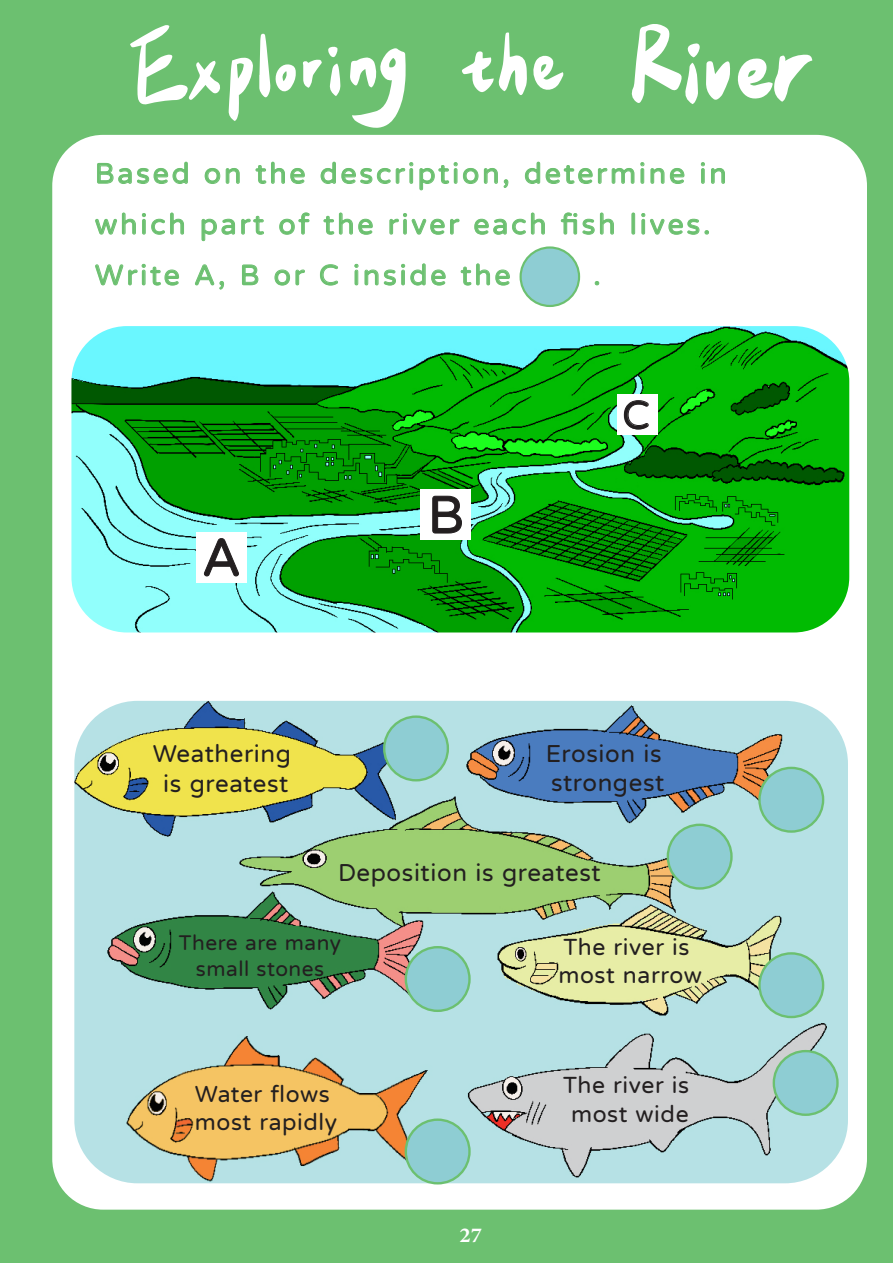
<style>
.page{position:relative;width:893px;height:1263px;background:#6cc070}
.page>*{position:absolute;margin:0;border:0;box-sizing:border-box;transform-origin:0 0}
.t1{font:53.85px "jf openhuninn 1.1";color:#231f20}
.t2{font:40.35px "jf openhuninn 1.1";color:#231f20}
.t3{font:28.95px/50.7px "jf openhuninn 1.1";letter-spacing:.1em;color:#6cc070}
.t4{font:24.6px/29.5px "jf openhuninn 1.1";letter-spacing:.025em;color:#231f20;text-align:center}
.t5{font:23.55px/28.2px "jf openhuninn 1.1";letter-spacing:.025em;color:#231f20}
.t6{font:21.3px/25.7px "jf openhuninn 1.1";letter-spacing:.025em;color:#231f20;text-align:center}
.t7{font:700 21.3px "Minion Pro";color:#fff;scale:1.05 1}
</style>
<div class="page">
<div style="left:51px;top:134px;width:817px;height:1076px;background:#fff;border-radius:52px"></div>
<svg style="left:97px;top:161px;width:91px;height:23px"></svg>
<svg style="left:204px;top:168px;width:36px;height:16px"></svg>
<svg style="left:255px;top:161px;width:50px;height:23px"></svg>
<svg style="left:320px;top:161px;width:189px;height:30px"></svg>
<svg style="left:525px;top:161px;width:160px;height:23px"></svg>
<svg style="left:700px;top:162px;width:25px;height:22px"></svg>
<svg style="left:95px;top:212px;width:89px;height:23px"></svg>
<svg style="left:201px;top:215px;width:63px;height:27px"></svg>
<svg style="left:279px;top:212px;width:31px;height:23px"></svg>
<svg style="left:323px;top:212px;width:50px;height:23px"></svg>
<svg style="left:389px;top:213px;width:71px;height:22px"></svg>
<svg style="left:474px;top:212px;width:71px;height:23px"></svg>
<svg style="left:560px;top:212px;width:54px;height:23px"></svg>
<svg style="left:631px;top:212px;width:78px;height:23px"></svg>
<svg style="left:95px;top:263px;width:84px;height:23px"></svg>
<svg style="left:195px;top:264px;width:29px;height:26px"></svg>
<svg style="left:242px;top:264px;width:17px;height:22px"></svg>
<svg style="left:274px;top:269px;width:31px;height:17px"></svg>
<svg style="left:320px;top:264px;width:18px;height:22px"></svg>
<svg style="left:354px;top:263px;width:92px;height:23px"></svg>
<svg style="left:460px;top:263px;width:50px;height:23px"></svg>
<svg style="left:594px;top:281px;width:6px;height:5px"></svg>
<img style="left:71px;top:326px;width:778px;height:306px">
<div style="left:196px;top:532px;width:50px;height:50px;background:#fff"></div>
<svg style="left:203px;top:538px;width:36px;height:39px"></svg>
<div style="left:421px;top:489px;width:50px;height:50px;background:#fff"></div>
<svg style="left:432px;top:495px;width:30px;height:39px"></svg>
<div style="left:617px;top:394px;width:40px;height:40px;background:#fff"></div>
<svg style="left:624px;top:400px;width:25px;height:30px"></svg>
<div style="left:521px;top:247px;width:58px;height:59px;background:#8ecdd3;border-radius:50%"></div>
<div style="left:519px;top:246px;width:61px;height:61px;border:2px solid #6cc070;border-radius:50%"></div>
<img style="left:74px;top:701px;width:774px;height:482px">
<div style="left:384px;top:717px;width:64px;height:63px;background:#8ecdd3;border-radius:50%"></div>
<div style="left:383px;top:715px;width:66px;height:66px;border:2px solid #6cc070;border-radius:50%"></div>
<div style="left:668px;top:825px;width:63px;height:63px;background:#8ecdd3;border-radius:50%"></div>
<div style="left:667px;top:824px;width:66px;height:66px;border:2px solid #6cc070;border-radius:50%"></div>
<div style="left:759px;top:768px;width:64px;height:63px;background:#8ecdd3;border-radius:50%"></div>
<div style="left:758px;top:767px;width:66px;height:66px;border:2px solid #6cc070;border-radius:50%"></div>
<div style="left:406px;top:947px;width:63px;height:64px;background:#8ecdd3;border-radius:50%"></div>
<div style="left:405px;top:946px;width:66px;height:66px;border:2px solid #6cc070;border-radius:50%"></div>
<div style="left:406px;top:1120px;width:63px;height:63px;background:#8ecdd3;border-radius:50%"></div>
<div style="left:405px;top:1118px;width:66px;height:66px;border:2px solid #6cc070;border-radius:50%"></div>
<div style="left:759px;top:953px;width:64px;height:64px;background:#8ecdd3;border-radius:50%"></div>
<div style="left:758px;top:952px;width:66px;height:66px;border:2px solid #6cc070;border-radius:50%"></div>
<div style="left:774px;top:1051px;width:63px;height:64px;background:#8ecdd3;border-radius:50%"></div>
<div style="left:773px;top:1050px;width:66px;height:66px;border:2px solid #6cc070;border-radius:50%"></div>
<svg style="left:229px;top:57px;width:24px;height:64px"></svg>
<svg style="left:736px;top:54px;width:76px;height:48px"></svg>
<svg style="left:706px;top:60px;width:24px;height:41px"></svg>
<svg style="left:461px;top:32px;width:103px;height:64px"></svg>
<svg style="left:350px;top:48px;width:56px;height:80px"></svg>
<svg style="left:130px;top:25px;width:91px;height:80px"></svg>
<svg style="left:259px;top:34px;width:37px;height:64px"></svg>
<svg style="left:303px;top:60px;width:19px;height:28px"></svg>
<svg style="left:329px;top:64px;width:12px;height:32px"></svg>
<svg style="left:631px;top:23px;width:69px;height:81px"></svg>
<svg style="left:328px;top:46px;width:10px;height:12px"></svg>
<p class="t3" style="left:95px;top:147px;width:633px">Based on the description, determine in which part of the river each fish lives.<br>Write A, B or C inside the</p>
<p class="t3" style="left:593px;top:249px;width:9px">.</p>
<h1 class="t1" style="left:202px;top:522px;width:41px">A</h1>
<h1 class="t1" style="left:428px;top:479px;width:38px">B</h1>
<h2 class="t2" style="left:622px;top:388px;width:29px">C</h2>
<p class="t4" style="left:153px;top:738px;width:140px">Weathering is greatest</p>
<p class="t4" style="left:546px;top:738px;width:120px;text-align:left">Erosion is strongest</p>
<p class="t4" style="left:338px;top:857px;width:264px">Deposition is greatest</p>
<p class="t6" style="left:179px;top:929px;width:164px">There are many small stones</p>
<p class="t5" style="left:558px;top:933px;width:145px">The river is most narrow</p>
<p class="t5" style="left:195px;top:1079px;width:144px">Water flows most rapidly</p>
<p class="t5" style="left:563px;top:1071px;width:128px;text-align:center">The river is most wide</p>
<p class="t7" style="left:460px;top:1220px;width:23px">27</p>
</div>
